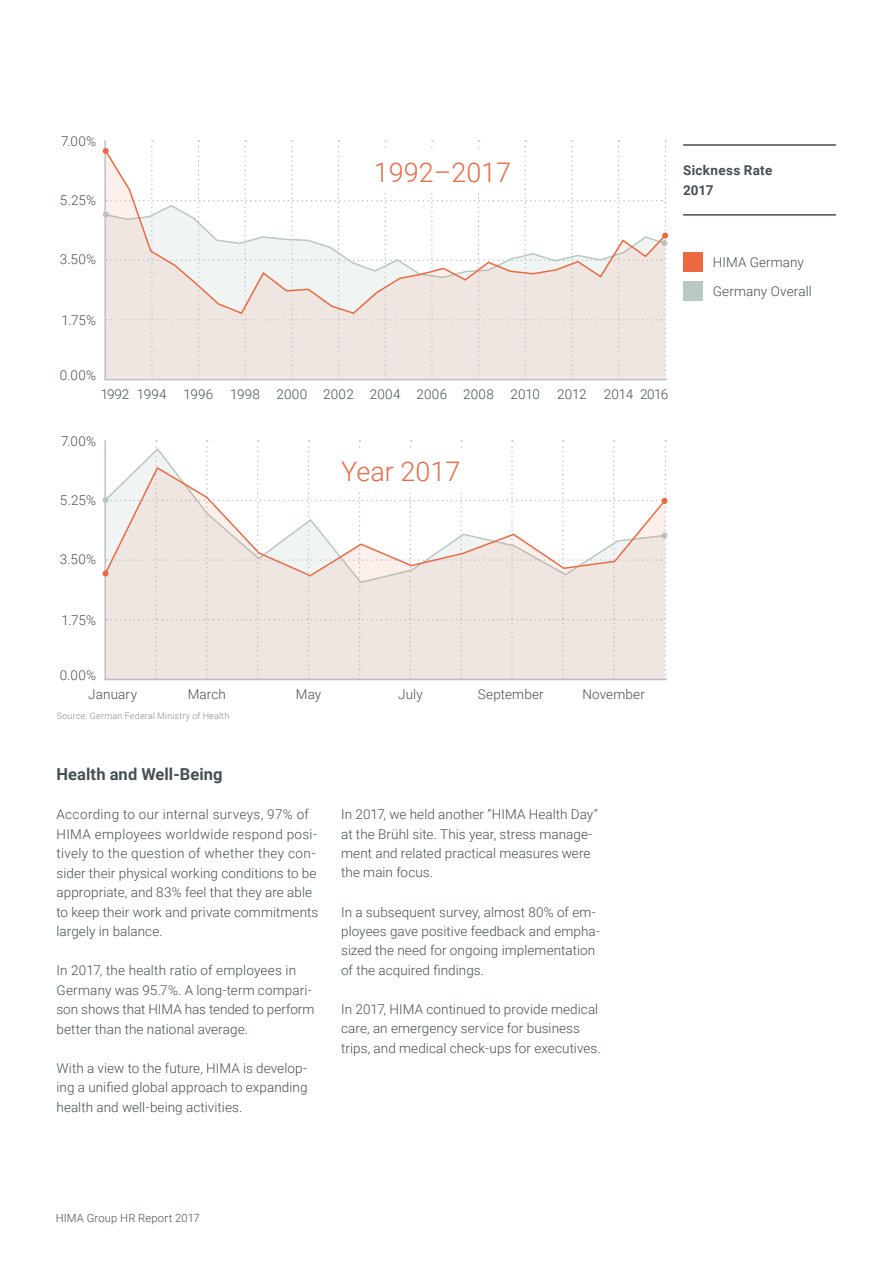
<style>
.page{position:relative;width:893px;height:1263px;background:#fff}
.page>*{position:absolute;margin:0;border:0;box-sizing:border-box;transform-origin:0 0}
.t1{font:300 27px "Roboto";color:#ed6942}
.t2{font:700 16.5px "Roboto";letter-spacing:.005em;color:#445055}
.t3{font:300 13.5px/19.5px "Roboto";letter-spacing:.005em;color:#445055}
.t4{font:700 13.5px/19.5px "Roboto";letter-spacing:.02em;color:#445055}
.t5{font:300 13.5px "Roboto";letter-spacing:-.03em;color:#445055}
.t6{font:300 11.25px "Roboto";letter-spacing:.015em;color:#445055}
.t7{font:300 9px "Roboto";letter-spacing:.02em;color:#888c96}
</style>
<div class="page">
<hr style="left:683px;top:144px;width:153px;height:2px;background:#445055">
<hr style="left:683px;top:214px;width:153px;height:2px;background:#445055">
<div style="left:683px;top:252px;width:20px;height:20px;background:#ed6942"></div>
<div style="left:683px;top:281px;width:20px;height:19px;background:#b7c9c2"></div>
<svg style="left:103px;top:140px;width:565px;height:240px"></svg>
<div style="left:374px;top:149px;width:137px;height:43px;background:#fff"></div>
<svg style="left:102px;top:440px;width:565px;height:240px"></svg>
<svg style="left:105px;top:468px;width:560px;height:212px;fill:#efe6e1"></svg>
<p class="t3" style="left:61px;top:130px;width:37px">7.00%</p>
<p class="t3" style="left:60px;top:190px;width:38px">5.25%</p>
<h1 class="t1" style="left:374px;top:153px;width:139px">1992–2017</h1>
<p class="t4" style="left:683px;top:160px;width:91px">Sickness Rate<br>2017</p>
<p class="t3" style="left:60px;top:249px;width:38px">3.50%</p>
<p class="t3" style="left:61px;top:310px;width:36px">1.75%</p>
<p class="t3" style="left:60px;top:365px;width:38px">0.00%</p>
<p class="t3" style="left:101px;top:384px;width:441px">1992 1994 1996 1998 2000 2002 2004 2006 2008 2010</p>
<p class="t3" style="left:557px;top:384px;width:31px">2012</p>
<p class="t5" style="left:604px;top:385px;width:66px">2014 2016</p>
<p class="t3" style="left:61px;top:431px;width:37px">7.00%</p>
<p class="t3" style="left:60px;top:490px;width:38px">5.25%</p>
<h1 class="t1" style="left:341px;top:452px;width:121px">Year 2017</h1>
<p class="t3" style="left:713px;top:248px;width:101px;line-height:28.3px">HIMA Germany<br>Germany Overall</p>
<p class="t3" style="left:60px;top:549px;width:38px">3.50%</p>
<p class="t3" style="left:61px;top:610px;width:36px">1.75%</p>
<p class="t3" style="left:60px;top:665px;width:38px">0.00%</p>
<p class="t3" style="left:88px;top:684px;width:50px">January</p>
<p class="t3" style="left:188px;top:684px;width:40px">March</p>
<p class="t3" style="left:296px;top:684px;width:27px">May</p>
<p class="t3" style="left:398px;top:684px;width:26px">July</p>
<p class="t3" style="left:478px;top:684px;width:67px">September</p>
<p class="t3" style="left:582px;top:684px;width:64px">November</p>
<p class="t7" style="left:57px;top:709px;width:174px">Source: German Federal Ministry of Health</p>
<p class="t2" style="left:57px;top:763px;width:168px">Health and Well-Being</p>
<p class="t3" style="left:57px;top:804px;width:263px">According to our internal surveys, 97% of HIMA employees worldwide respond posi&shy;tively to the question of whether they con&shy;sider their physical working conditions to be appropriate, and 83% feel that they are able to keep their work and private commitments largely in balance.</p>
<p class="t3" style="left:57px;top:960px;width:259px">In 2017, the health ratio of employees in Germany was 95.7%. A long-term compari&shy;son shows that HIMA has tended to perform better than the national average.</p>
<p class="t3" style="left:57px;top:1057px;width:252px;text-align:justify">With a view to the future, HIMA is develop&shy;ing a unified global approach to expanding health and well-being activities.</p>
<p class="t3" style="left:341px;top:804px;width:258px">In 2017, we held another “HIMA Health Day” at the Brühl site. This year, stress manage&shy;ment and related practical measures were the main focus.</p>
<p class="t3" style="left:341px;top:901px;width:260px">In a subsequent survey, almost 80% of em&shy;ployees gave positive feedback and empha&shy;sized the need for ongoing implementation of the acquired findings.</p>
<p class="t3" style="left:341px;top:999px;width:261px">In 2017, HIMA continued to provide medical care, an emergency service for business trips, and medical check-ups for executives.</p>
<p class="t6" style="left:56px;top:1210px;width:146px">HIMA Group HR Report 2017</p>
</div>
